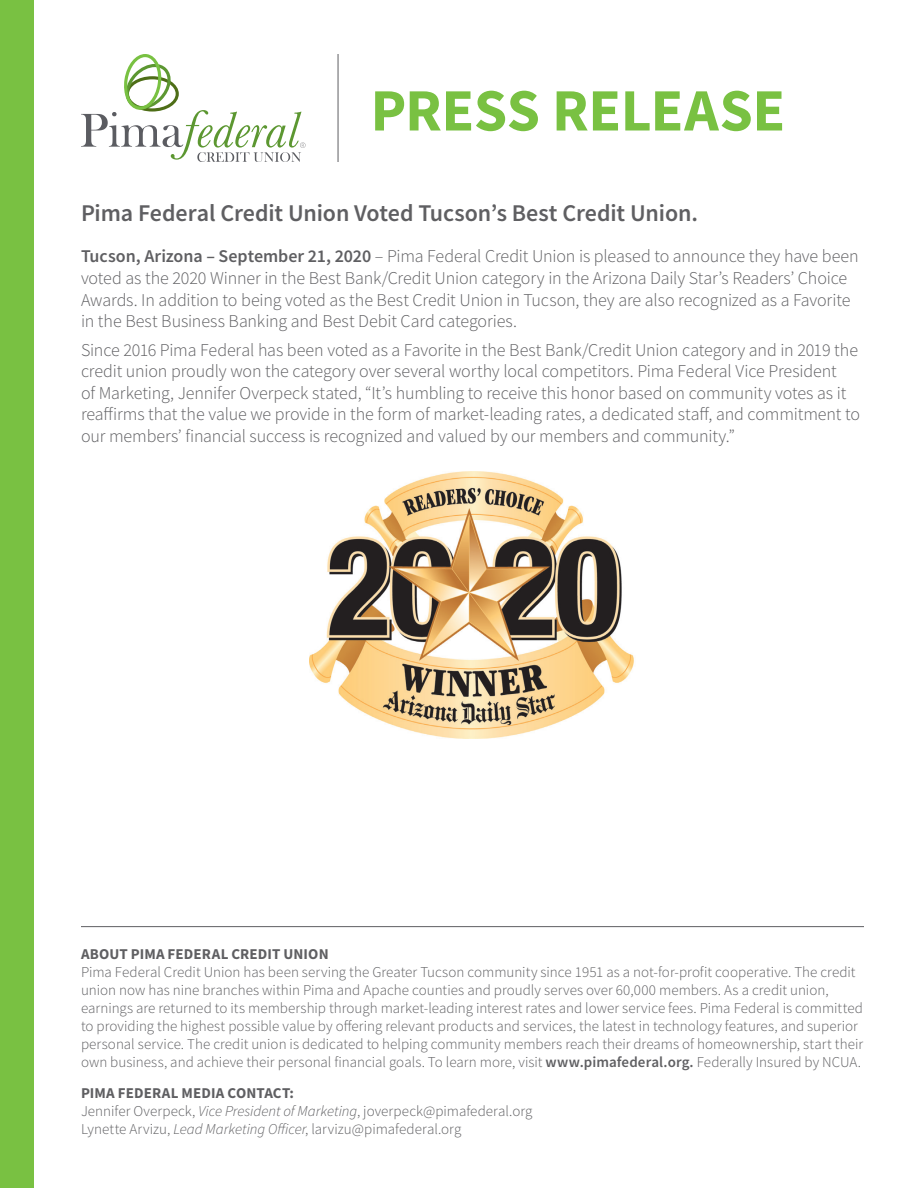
<style>
.page{position:relative;width:918px;height:1188px;background:#fff}
.page>*{position:absolute;margin:0;border:0;box-sizing:border-box;transform-origin:0 0}
.t1{font:700 60px "Source Sans Pro";letter-spacing:-.01em;color:#79c142}
.t2{font:600 24px "Source Sans Pro";letter-spacing:-.005em;color:#5f5f62}
.t3{font:300 18px/21.6px "Source Sans Pro";letter-spacing:-.01em;color:#5f5f62}
.t4{font:300 15px/18px "Source Sans Pro";color:#5f5f62}
.t5{font:700 15px "Source Sans Pro";letter-spacing:.01em;color:#5f5f62}
.s1{font-weight:600}
.s2{font-weight:700}
.s3{font-style:italic}
</style>
<div class="page">
<div style="left:0;top:0;width:34px;height:1188px;background:#79c142"></div>
<svg style="left:81px;top:54px;width:225px;height:108px"></svg>
<hr style="left:338px;top:54px;width:1px;height:108px;background:#5f5f62">
<hr style="left:81px;top:926px;width:783px;height:1px;background:#5f5f62">
<img style="left:310px;top:471px;width:324px;height:268px">
<h1 class="t1" style="left:371px;top:70px;width:416px">PRESS RELEASE</h1>
<h2 class="t2" style="left:81px;top:197px;width:619px">Pima Federal Credit Union Voted Tucson’s Best Credit Union.</h2>
<p class="t3" style="left:81px;top:246px;width:779px"><span class="s1">Tucson, Arizona – September 21, 2020</span> – Pima Federal Credit Union is pleased to announce they have been voted as the 2020 Winner in the Best Bank/Credit Union category in the Arizona Daily Star’s Readers’ Choice Awards. In addition to being voted as the Best Credit Union in Tucson, they are also recognized as a Favorite in the Best Business Banking and Best Debit Card categories.</p>
<p class="t3" style="left:81px;top:339px;width:781px">Since 2016 Pima Federal has been voted as a Favorite in the Best Bank/Credit Union category and in 2019 the credit union proudly won the category over several worthy local competitors. Pima Federal Vice President<br>of Marketing, Jennifer Overpeck stated, “It’s humbling to receive this honor based on community votes as it reaffirms that the value we provide in the form of market-leading rates, a dedicated staff, and commitment to our members’ financial success is recognized and valued by our members and community.”</p>
<p class="t5" style="left:81px;top:943px;width:249px">ABOUT PIMA FEDERAL CREDIT UNION</p>
<p class="t4" style="left:81px;top:963px;width:784px">Pima Federal Credit Union has been serving the Greater Tucson community since 1951 as a not-for-profit cooperative. The credit union now has nine branches within Pima and Apache counties and proudly serves over 60,000 members. As a credit union, earnings are returned to its membership through market-leading interest rates and lower service fees. Pima Federal is committed to providing the highest possible value by offering relevant products and services, the latest in technology features, and superior personal service. The credit union is dedicated to helping community members reach their dreams of homeownership, start their own business, and achieve their personal financial goals. To learn more, visit <span class="s1">www.pimafederal.org.</span> Federally Insured by NCUA.</p>
<p class="t4" style="left:81px;top:1084px;width:453px"><span class="s2">PIMA FEDERAL MEDIA CONTACT:<br></span>Jennifer Overpeck, <span class="s3">Vice President of Marketing</span>, joverpeck@pimafederal.org<br>Lynette Arvizu, <span class="s3">Lead Marketing Officer</span>, larvizu@pimafederal.org</p>
</div>
